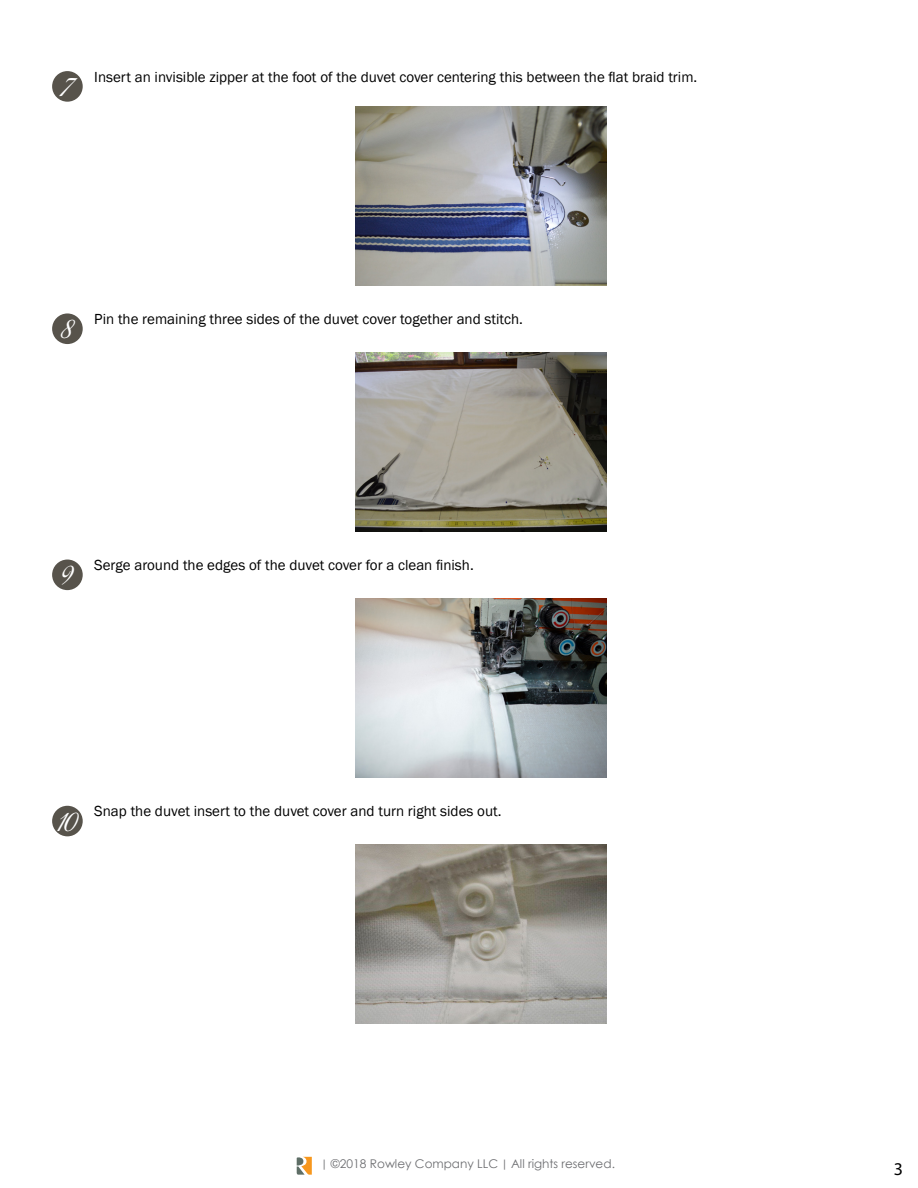
<style>
.page{position:relative;width:918px;height:1188px;background:#fff}
.page>*{position:absolute;margin:0;border:0;box-sizing:border-box;transform-origin:0 0}
.t1{font:31.95px "Great Vibes";color:#fff}
.t2{font:18px "Myriad Pro";color:#000}
.t3{font:15px "Franklin Gothic";color:#000}
.t4{font:12px "Century Gothic";color:#6d6e71}
.s1{font-family:"Tw Cen"}
</style>
<div class="page">
<svg style="left:297px;top:1157px;width:15px;height:18px"></svg>
<div style="left:52px;top:71px;width:31px;height:31px;background:#57534b;border-radius:50%"></div>
<div style="left:52px;top:313px;width:31px;height:31px;background:#57534b;border-radius:50%"></div>
<div style="left:52px;top:560px;width:31px;height:30px;background:#57534b;border-radius:50%"></div>
<div style="left:52px;top:806px;width:31px;height:30px;background:#57534b;border-radius:50%"></div>
<img style="left:356px;top:107px;width:250px;height:179px">
<img style="left:356px;top:352px;width:250px;height:179px">
<img style="left:356px;top:598px;width:250px;height:179px">
<img style="left:356px;top:845px;width:250px;height:178px">
<h1 class="t1" style="left:59px;top:69px;width:17px">7</h1>
<p class="t3" style="left:94px;top:67px;width:604px">Insert an invisible zipper at the foot of the duvet cover centering this between the flat braid trim.</p>
<h1 class="t1" style="left:60px;top:311px;width:15px">8</h1>
<p class="t3" style="left:94px;top:310px;width:430px">Pin the remaining three sides of the duvet cover together and stitch.</p>
<h1 class="t1" style="left:60px;top:557px;width:15px">9</h1>
<p class="t3" style="left:94px;top:556px;width:381px">Serge around the edges of the duvet cover for a clean finish.</p>
<h1 class="t1" style="left:55px;top:803px;width:25px">10</h1>
<p class="t3" style="left:94px;top:802px;width:409px">Snap the duvet insert to the duvet cover and turn right sides out.</p>
<p class="t4" style="left:321px;top:1155px;width:295px"><span class="s1">|</span> ©2018 Rowley Company LLC <span class="s1">|</span> All rights reserved.</p>
<p class="t2" style="left:894px;top:1158px;width:11px">3</p>
</div>
